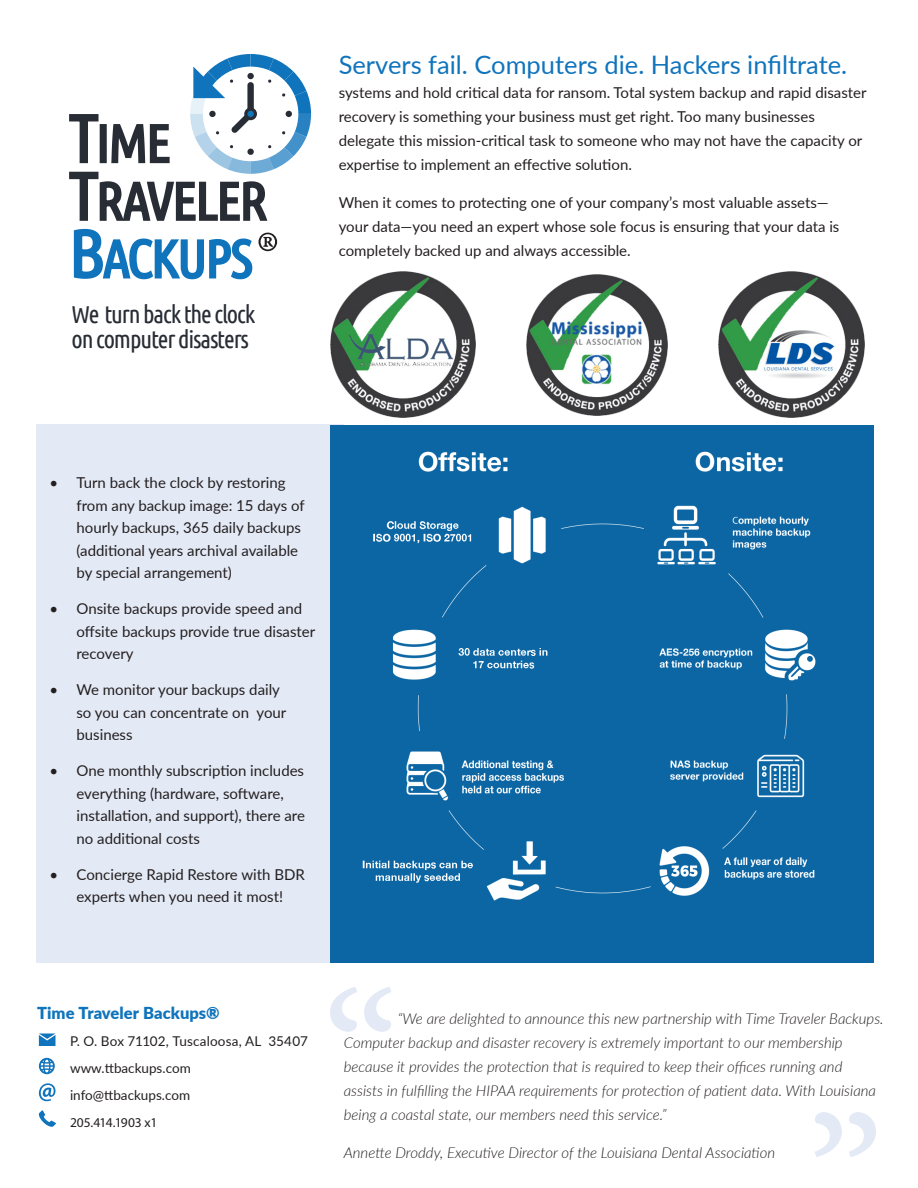
<style>
.page{position:relative;width:918px;height:1188px;background:#fff}
.page>*{position:absolute;margin:0;border:0;box-sizing:border-box;transform-origin:0 0}
.t1{font:72px "Minion Pro";color:#231f20}
.t2{font:53.25px/57.6px "Ubuntu Condensed";letter-spacing:-.025em;color:#282c34}
.body{font:25.5px "Lato";color:#1074bc}
.t3{font:24.45px/24.5px "Ubuntu Condensed";letter-spacing:-.045em;color:#282c34}
.body-2{font:900 16.5px "Lato";letter-spacing:.005em;color:#1074bc}
.body-3{font:15px/22.5px "Lato";color:#231f20}
.body-4{font:italic 300 15px/24px "Lato";color:#231f20}
.body-5{font:13.5px "Lato";color:#231f20}
.body-6{font:13.5px "Myriad Pro";letter-spacing:-.02em;color:#231f20}
.s1{font-size:67.65px}
.s2{font-size:67.65px;color:#1074bc}
.s3{color:#1074bc}
</style>
<div class="page">
<div style="left:36px;top:424px;width:308px;height:539px;background:#e3e9f5"></div>
<svg style="left:69px;top:54px;width:242px;height:167px"></svg>
<svg style="left:73px;top:228px;width:180px;height:52px"></svg>
<svg style="left:39px;top:1058px;width:16px;height:16px"></svg>
<svg style="left:39px;top:1034px;width:16px;height:12px"></svg>
<svg style="left:39px;top:1110px;width:17px;height:17px"></svg>
<svg style="left:39px;top:1083px;width:16px;height:18px"></svg>
<svg style="left:330px;top:987px;width:61px;height:45px"></svg>
<svg style="left:815px;top:1112px;width:61px;height:45px"></svg>
<img style="left:330px;top:426px;width:544px;height:537px">
<img style="left:526px;top:275px;width:141px;height:141px">
<img style="left:330px;top:272px;width:146px;height:146px">
<img style="left:718px;top:272px;width:146px;height:146px">
<p class="t2" style="left:69px;top:113px;width:200px"><span class="s1">T</span>IME<br><span class="s1">T</span>RAVELER<br><span class="s2">B</span><span class="s3">ACKUPS</span></p>
<p class="t1" style="left:256px;top:209px;width:25px">®</p>
<p class="t3" style="left:72px;top:301px;width:185px">We turn back the clock on computer disasters</p>
<p class="body" style="left:339px;top:47px;width:510px">Servers fail. Computers die. Hackers infiltrate.</p>
<p class="body-3" style="left:339px;top:80px;width:529px;line-height:24px">systems and hold critical data for ransom. Total system backup and rapid disaster recovery is something your business must get right. Too many businesses delegate this mission-critical task to someone who may not have the capacity or expertise to implement an effective solution.</p>
<p class="body-3" style="left:339px;top:190px;width:502px;line-height:24px">When it comes to protecting one of your company’s most valuable assets— your data—you need an expert whose sole focus is ensuring that your data is completely backed up and always accessible.</p>
<p class="body-3" style="left:76px;top:471px;width:230px;text-indent:-27px">• Turn back the clock by restoring from any backup image: 15 days of hourly backups, 365 daily backups (additional years archival available by special arrangement)</p>
<p class="body-3" style="left:76px;top:597px;width:240px;text-indent:-27px">• Onsite backups provide speed and offsite backups provide true disaster recovery</p>
<p class="body-3" style="left:76px;top:678px;width:211px;text-indent:-27px">• We monitor your backups daily so you can concentrate on your business</p>
<p class="body-3" style="left:76px;top:759px;width:230px;text-indent:-27px">• One monthly subscription includes everything (hardware, software, installation, and support), there are no additional costs</p>
<p class="body-3" style="left:50px;top:862px;width:257px;text-align:center">• Concierge Rapid Restore with BDR experts when you need it most!</p>
<p class="body-2" style="left:37px;top:1000px;width:184px">Time Traveler Backups®</p>
<p class="body-5" style="left:70px;top:1031px;width:239px">P. O. Box 71102, Tuscaloosa, AL 35407</p>
<p class="body-5" style="left:70px;top:1058px;width:122px">www.ttbackups.com</p>
<p class="body-5" style="left:70px;top:1085px;width:122px">info@ttbackups.com</p>
<p class="body-6" style="left:70px;top:1115px;width:89px">205.414.1903 x1</p>
<p class="body-4" style="left:344px;top:1006px;width:541px;text-indent:54px">“We are delighted to announce this new partnership with Time Traveler Backups.<br>Computer backup and disaster recovery is extremely important to our membership because it provides the protection that is required to keep their offices running and assists in fulfilling the HIPAA requirements for protection of patient data. With Louisiana being a coastal state, our members need this service.”</p>
<p class="body-4" style="left:344px;top:1140px;width:433px">Annette Droddy, Executive Director of the Louisiana Dental Association</p>
</div>
